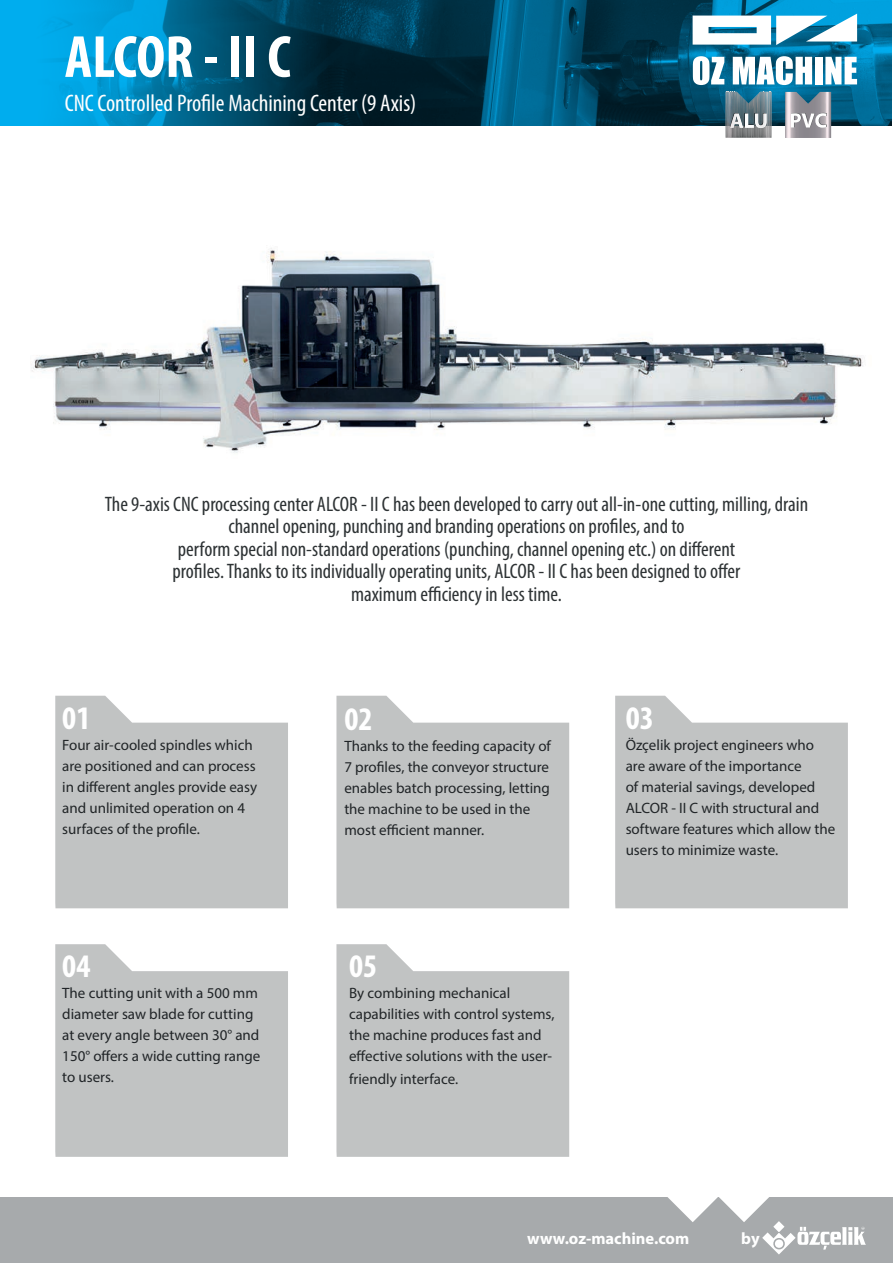
<style>
.page{position:relative;width:893px;height:1263px;background:#fff}
.page>*{position:absolute;margin:0;border:0;box-sizing:border-box;transform-origin:0 0}
.t1{font:700 condensed 60px "Myriad Pro";color:#fff}
.t2{font:700 condensed 33px "Myriad Pro";color:#fff}
.t3{font:condensed 24px "Myriad Pro";color:#fff}
.t4{font:condensed 21px/22.5px "Myriad Pro";color:#2d3234;text-align:center}
.t5{font:700 16.5px "Myriad Pro";color:#fff}
.t6{font:15px/21px "Myriad Pro";color:#202427}
.t7{font:15px/21px "Myriad Pro";color:#212527}
</style>
<div class="page">
<svg style="left:0;top:0;width:892px;height:126px;background:#005a7d"></svg>
<div style="left:0;top:1197px;width:893px;height:66px;background:#a7aaac"></div>
<svg style="left:667px;top:1197px;width:199px;height:57px"></svg>
<svg style="left:693px;top:56px;width:31px;height:29px"></svg>
<svg style="left:733px;top:56px;width:79px;height:29px"></svg>
<div style="left:815px;top:57px;width:7px;height:27px;background:#fff"></div>
<svg style="left:825px;top:57px;width:32px;height:27px"></svg>
<svg style="left:693px;top:14px;width:164px;height:31px"></svg>
<img style="left:785px;top:92px;width:46px;height:46px">
<img style="left:725px;top:105px;width:1px;height:33px">
<svg style="left:791px;top:113px;width:36px;height:15px"></svg>
<svg style="left:726px;top:92px;width:46px;height:46px;background:#71858e"></svg>
<img style="left:745px;top:114px;width:22px;height:14px">
<img style="left:31px;top:248px;width:832px;height:205px">
<svg style="left:336px;top:696px;width:233px;height:212px;background:#c6c8c8"></svg>
<svg style="left:615px;top:696px;width:233px;height:212px;background:#c6c8c8"></svg>
<svg style="left:55px;top:944px;width:233px;height:213px;background:#c6c8c8"></svg>
<svg style="left:336px;top:944px;width:233px;height:213px;background:#c6c8c8"></svg>
<svg style="left:55px;top:696px;width:233px;height:212px;background:#c6c8c8"></svg>
<h1 class="t1" style="left:65px;top:19px;width:228px">ALCOR - II C</h1>
<h3 class="t3" style="left:65px;top:88px;width:353px">CNC Controlled Profile Machining Center (9 Axis)</h3>
<p class="t4" style="left:105px;top:492px;width:705px">The 9-axis CNC processing center ALCOR - II C has been developed to carry out all-in-one cutting, milling, drain channel opening, punching and branding operations on profiles, and to<br>perform special non-standard operations (punching, channel opening etc.) on different<br>profiles. Thanks to its individually operating units, ALCOR - II C has been designed to offer<br>maximum efficiency in less time.</p>
<h2 class="t2" style="left:62px;top:697px;width:30px">01</h2>
<p class="t7" style="left:62px;top:734px;width:196px">Four air-cooled spindles which are positioned and can process in different angles provide easy and unlimited operation on 4 surfaces of the profile.</p>
<h2 class="t2" style="left:62px;top:946px;width:30px">04</h2>
<p class="t6" style="left:62px;top:983px;width:200px">The cutting unit with a 500 mm diameter saw blade for cutting at every angle between 30° and<br>150° offers a wide cutting range to users.</p>
<h2 class="t2" style="left:344px;top:698px;width:30px">02</h2>
<p class="t6" style="left:344px;top:735px;width:208px">Thanks to the feeding capacity of<br>7 profiles, the conveyor structure enables batch processing, letting the machine to be used in the most efficient manner.</p>
<h2 class="t2" style="left:349px;top:946px;width:30px">05</h2>
<p class="t7" style="left:349px;top:983px;width:207px">By combining mechanical capabilities with control systems, the machine produces fast and effective solutions with the user-</p>
<p class="t7" style="left:349px;top:1068px;width:111px">friendly interface.</p>
<h2 class="t2" style="left:626px;top:698px;width:30px">03</h2>
<p class="t6" style="left:626px;top:734px;width:211px">Özçelik project engineers who are aware of the importance<br>of material savings, developed<br>ALCOR - II C with structural and software features which allow the users to minimize waste.</p>
<p class="t5" style="left:527px;top:1228px;width:164px">www.oz-machine.com</p>
<p class="t5" style="left:741px;top:1228px;width:20px">by</p>
</div>
